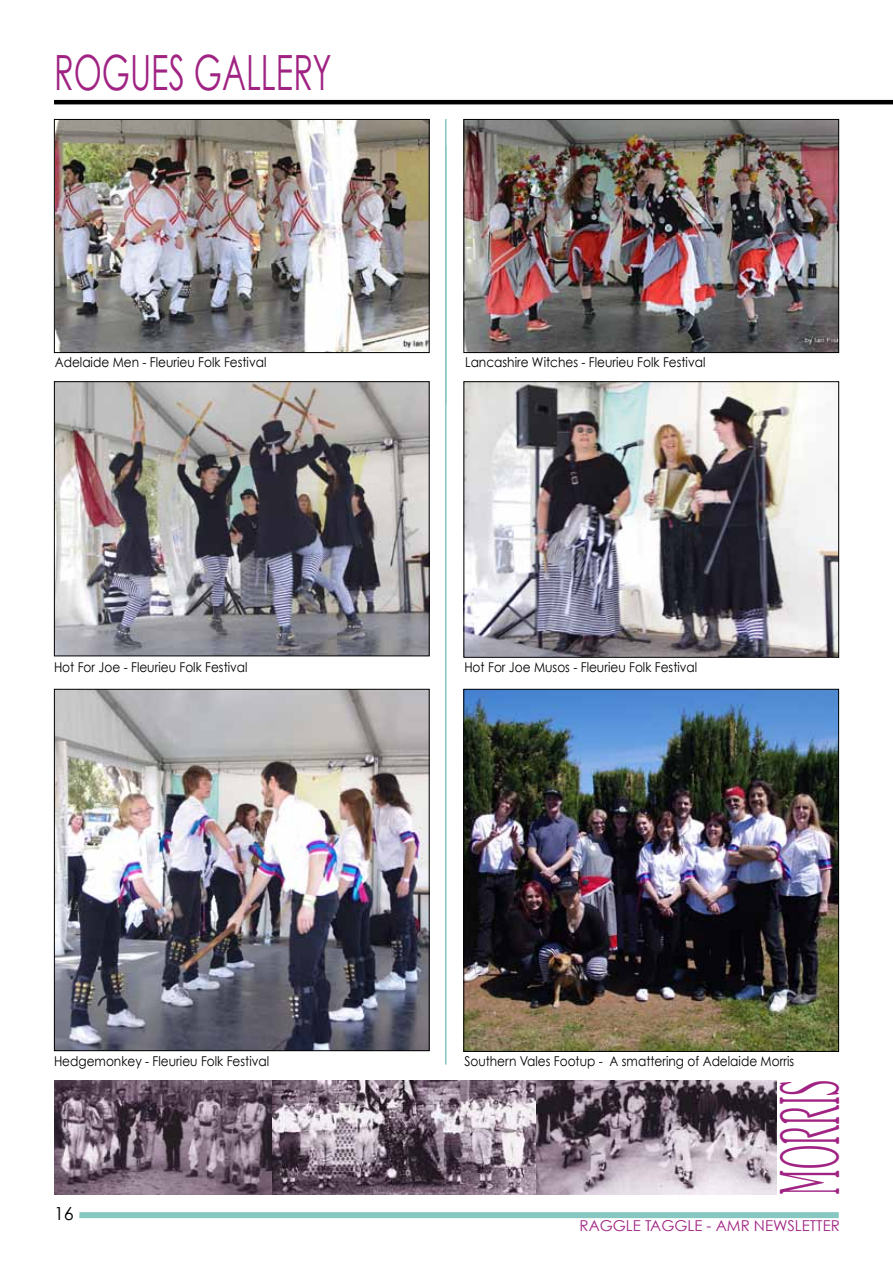
<style>
.page{position:relative;width:893px;height:1263px;background:#fff}
.page>*{position:absolute;margin:0;border:0;box-sizing:border-box;transform-origin:0 0}
.t1{font:88.05px "Brighton Light Let Plain";color:#a02383;scale:.4 1}
.t2{font:48.6px "Weezer Font";color:#a02383;scale:.67 1}
.t3{font:18px "Weezer Font";color:#000}
.t4{font:15px "Weezer Font";color:#a02383}
.t5{font:13.5px "Weezer Font";color:#000;scale:.9 1}
</style>
<div class="page">
<div style="left:79px;top:1212px;width:760px;height:6px;background:#86c7c2"></div>
<hr style="left:54px;top:100px;width:839px;height:4px;background:#000">
<hr style="left:445px;top:119px;width:1px;height:945px;background:#86c7c2">
<img style="left:56px;top:121px;width:372px;height:230px">
<div style="left:54px;top:119px;width:376px;height:234px;border:1px solid #000"></div>
<img style="left:465px;top:121px;width:372px;height:230px">
<div style="left:463px;top:119px;width:376px;height:234px;border:1px solid #000"></div>
<img style="left:56px;top:383px;width:372px;height:271px">
<div style="left:54px;top:381px;width:376px;height:275px;border:1px solid #000"></div>
<img style="left:465px;top:383px;width:372px;height:273px">
<div style="left:463px;top:381px;width:376px;height:277px;border:1px solid #000"></div>
<img style="left:56px;top:691px;width:372px;height:358px">
<div style="left:54px;top:689px;width:376px;height:362px;border:1px solid #000"></div>
<img style="left:465px;top:691px;width:372px;height:359px">
<div style="left:463px;top:689px;width:376px;height:363px;border:1px solid #000"></div>
<img style="left:54px;top:1080px;width:722px;height:115px">
<h2 class="t2" style="left:54px;top:42px;width:240px">rogues gall</h2>
<h2 class="t2" style="left:276px;top:42px;width:53px">ery</h2>
<p class="t5" style="left:55px;top:354px;width:237px">Adelaide Men - Fleurieu Folk Festival</p>
<p class="t5" style="left:465px;top:354px;width:269px">Lancashire Witches - Fleurieu Folk Festival</p>
<p class="t5" style="left:54px;top:659px;width:217px">Hot For Joe - Fleurieu Folk Festival</p>
<p class="t5" style="left:464px;top:659px;width:260px">Hot For Joe Musos - Fleurieu Folk Festival</p>
<p class="t5" style="left:54px;top:1053px;width:241px">Hedgemonkey - Fleurieu Folk Festival</p>
<p class="t5" style="left:464px;top:1053px;width:368px">Southern Vales Footup - A smattering of Adelaide Morris</p>
<h3 class="t3" style="left:54px;top:1203px;width:21px">16</h3>
<h1 class="t1" style="left:764px;top:1195px;width:288px;rotate:-90deg">MORRIS</h1>
<p class="t4" style="left:580px;top:1217px;width:262px">RAGGLE TAGGLE - AMR NEWSLETTER</p>
</div>
